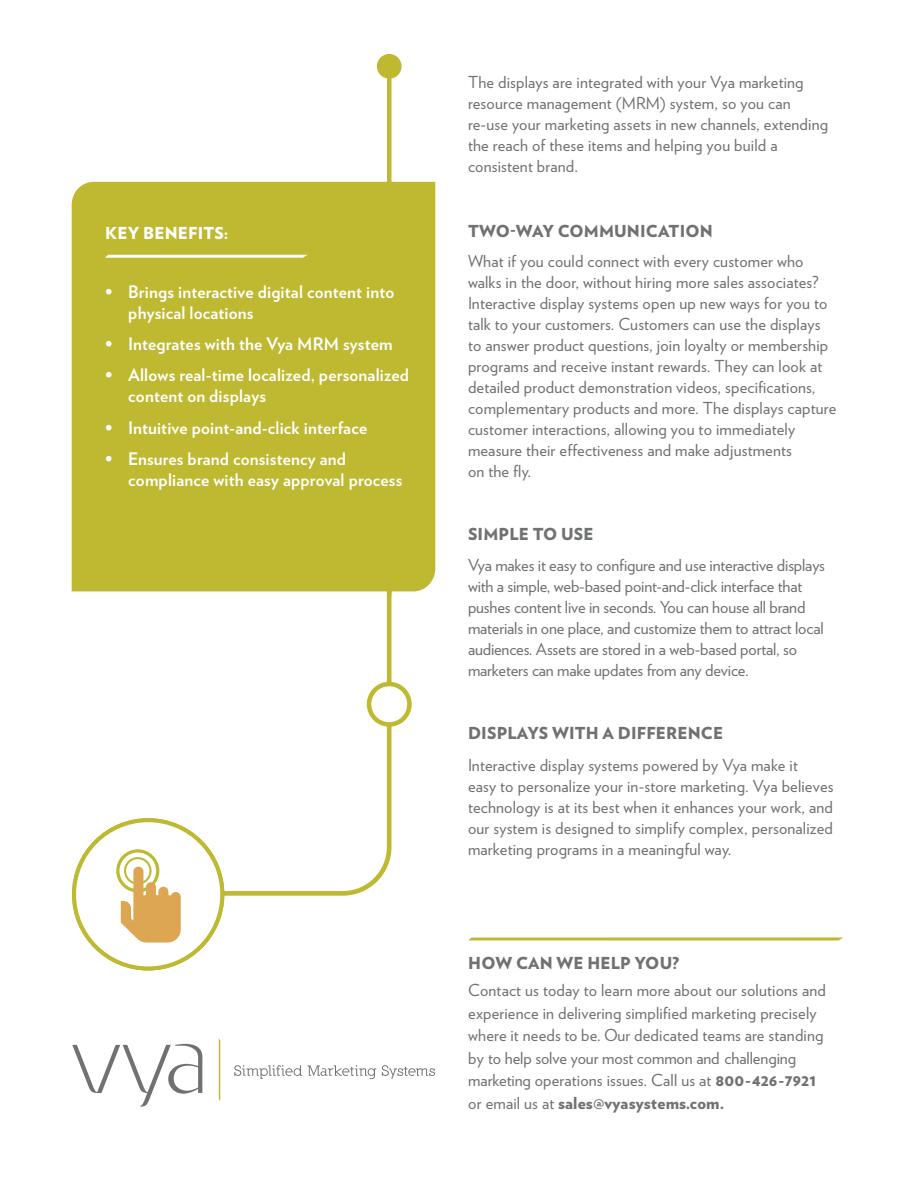
<style>
.page{position:relative;width:918px;height:1188px;background:#fff}
.page>*{position:absolute;margin:0;border:0;box-sizing:border-box;transform-origin:0 0}
.t1{font:700 17.25px/21px "Verlag";letter-spacing:.01em;color:#fff}
.t2{font:16.5px/21px "Verlag";letter-spacing:.01em;color:#707171}
.t3{font:16.5px/21px "Verlag";letter-spacing:-.01em;color:#707171}
.t4{font:900 16.5px "Verlag";letter-spacing:.01em;color:#707171}
.t5{font:900 16.5px "Verlag";letter-spacing:.01em;color:#fff}
.s1{font-weight:900}
</style>
<div class="page">
<svg style="left:469px;top:938px;width:374px;height:2px"></svg>
<div style="left:387px;top:54px;width:5px;height:542px;background:#beb931"></div>
<div style="left:72px;top:182px;width:363px;height:409px;background:#beb931"></div>
<svg style="left:74px;top:589px;width:318px;height:307px"></svg>
<div style="left:74px;top:820px;width:148px;height:148px;background:#fff;border-radius:50%"></div>
<div style="left:72px;top:818px;width:152px;height:152px;border:4px solid #beb931;border-radius:50%"></div>
<div style="left:377px;top:54px;width:25px;height:25px;background:#beb931;border-radius:50%"></div>
<svg style="left:116px;top:849px;width:65px;height:94px"></svg>
<div style="left:369px;top:684px;width:40px;height:40px;background:#fff;border-radius:50%"></div>
<div style="left:367px;top:682px;width:45px;height:45px;border:4px solid #beb931;border-radius:50%"></div>
<svg style="left:105px;top:255px;width:203px;height:3px"></svg>
<svg style="left:234px;top:1065px;width:68px;height:14px"></svg>
<svg style="left:308px;top:1065px;width:68px;height:14px"></svg>
<svg style="left:382px;top:1065px;width:53px;height:14px"></svg>
<svg style="left:219px;top:1038px;width:1px;height:63px"></svg>
<svg style="left:72px;top:1044px;width:130px;height:63px"></svg>
<p class="t5" style="left:105px;top:220px;width:125px">KEY BENEFITS:</p>
<p class="t1" style="left:128px;top:280px;width:268px;text-indent:-23px">• Brings interactive digital content into physical locations</p>
<p class="t1" style="left:105px;top:332px;width:289px">• Integrates with the Vya MRM system</p>
<p class="t1" style="left:128px;top:364px;width:282px;text-indent:-23px">• Allows real-time localized, personalized content on displays</p>
<p class="t1" style="left:105px;top:416px;width:264px">• Intuitive point-and-click interface</p>
<p class="t1" style="left:128px;top:447px;width:276px;text-indent:-23px">• Ensures brand consistency and compliance with easy approval process</p>
<p class="t2" style="left:468px;top:71px;width:362px">The displays are integrated with your Vya marketing resource management (MRM) system, so you can re-use your marketing assets in new channels, extending the reach of these items and helping you build a consistent brand.</p>
<p class="t4" style="left:468px;top:217px;width:246px">TWO-WAY COMMUNICATION</p>
<p class="t2" style="left:468px;top:249px;width:370px">What if you could connect with every customer who walks in the door, without hiring more sales associates?<br>Interactive display systems open up new ways for you to talk to your customers. Customers can use the displays to answer product questions, join loyalty or membership programs and receive instant rewards. They can look at detailed product demonstration videos, specifications, complementary products and more. The displays capture customer interactions, allowing you to immediately measure their effectiveness and make adjustments<br>on the fly.</p>
<p class="t4" style="left:468px;top:520px;width:127px">SIMPLE TO USE</p>
<p class="t3" style="left:468px;top:554px;width:359px">Vya makes it easy to configure and use interactive displays with a simple, web-based point-and-click interface that pushes content live in seconds. You can house all brand materials in one place, and customize them to attract local audiences. Assets are stored in a web-based portal, so marketers can make updates from any device.</p>
<p class="t4" style="left:468px;top:720px;width:257px">DISPLAYS WITH A DIFFERENCE</p>
<p class="t2" style="left:468px;top:754px;width:367px">Interactive display systems powered by Vya make it<br>easy to personalize your in-store marketing. Vya believes technology is at its best when it enhances your work, and our system is designed to simplify complex, personalized marketing programs in a meaningful way.</p>
<p class="t4" style="left:468px;top:950px;width:212px">HOW CAN WE HELP YOU?</p>
<p class="t2" style="left:468px;top:978px;width:359px;line-height:22.5px">Contact us today to learn more about our solutions and experience in delivering simplified marketing precisely where it needs to be. Our dedicated teams are standing by to help solve your most common and challenging marketing operations issues. Call us at <span class="s1">800-426-7921 </span>or email us at <span class="s1">sales@vyasystems.com.</span></p>
</div>
